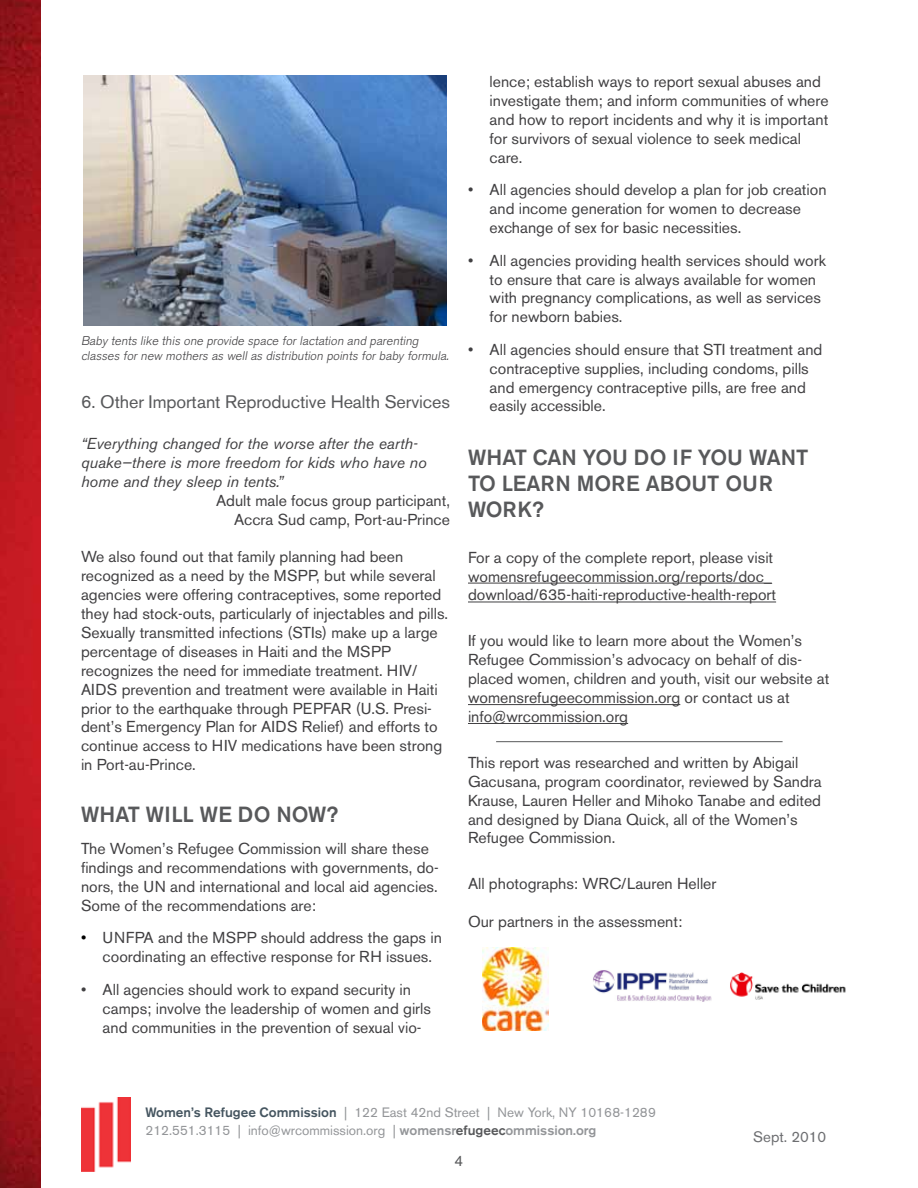
<style>
.page{position:relative;width:918px;height:1188px;background:#fff}
.page>*{position:absolute;margin:0;border:0;box-sizing:border-box;transform-origin:0 0}
.t1{font:500 21.75px/26.1px "Akzidenz Grotesk BE";color:#58595b}
.t2{font:18px "Akzidenz Grotesk BE";letter-spacing:-.005em;color:#58595b}
.t3{font:15.75px/18.9px "Akzidenz Grotesk BE";color:#414042}
.t4{font:italic 15.75px/18.9px "Akzidenz Grotesk BE";color:#414042}
.t5{font:15px "Akzidenz Grotesk BE";color:#6d6e71}
.t6{font:15px "Akzidenz Grotesk BE";color:#58595b}
.t7{font:13.5px/18px "Akzidenz Grotesk BE";color:#939598}
.t8{font:italic 300 12.45px/15px "Akzidenz Grotesk BE";color:#414042}
.s1{color:#000}
.s2{font-weight:500;color:#455560}
.s3{font-weight:500}
.s4{font-weight:500;color:#58595b}
</style>
<div class="page">
<img style="left:0;top:0;width:40px;height:1188px">
<hr style="left:468px;top:583px;width:304px;height:1px;background:#414042">
<hr style="left:468px;top:602px;width:308px;height:1px;background:#414042">
<hr style="left:468px;top:704px;width:212px;height:1px;background:#414042">
<hr style="left:468px;top:723px;width:160px;height:1px;background:#414042">
<img style="left:81px;top:1097px;width:49px;height:74px">
<img style="left:83px;top:76px;width:364px;height:249px">
<img style="left:482px;top:948px;width:67px;height:83px">
<img style="left:593px;top:970px;width:119px;height:32px">
<img style="left:730px;top:972px;width:116px;height:28px">
<hr style="left:496px;top:741px;width:287px;height:1px;background:#58595b">
<p class="t8" style="left:81px;top:334px;width:371px">Baby tents like this one provide space for lactation and parenting classes for new mothers as well as distribution points for baby formula.</p>
<p class="t2" style="left:81px;top:391px;width:370px">6. Other Important Reproductive Health Services</p>
<p class="t4" style="left:81px;top:434px;width:347px">“Everything changed for the worse after the earth&shy;quake—there is more freedom for kids who have no home and they sleep in tents.”</p>
<p class="t3" style="left:216px;top:491px;width:235px;text-align:right">Adult male focus group participant,<br>Accra Sud camp, Port-au-Prince</p>
<p class="t3" style="left:81px;top:547px;width:369px">We also found out that family planning had been recognized as a need by the MSPP, but while several agencies were offering contraceptives, some reported they had stock-outs, particularly of injectables and pills.<br>Sexually transmitted infections (STIs) make up a large percentage of diseases in Haiti and the MSPP recognizes the need for immediate treatment. HIV/ AIDS prevention and treatment were available in Haiti prior to the earthquake through PEPFAR (U.S. Presi&shy;dent’s Emergency Plan for AIDS Relief) and efforts to continue access to HIV medications have been strong in Port-au-Prince.</p>
<h1 class="t1" style="left:81px;top:801px;width:259px">WHAT WILL WE DO NOW?</h1>
<p class="t3" style="left:81px;top:839px;width:359px">The Women’s Refugee Commission will share these findings and recommendations with governments, do&shy;nors, the UN and international and local aid agencies.<br>Some of the recommendations are:</p>
<p class="t3" style="left:103px;top:929px;width:341px;text-indent:-22px"><span class="s1">•</span> UNFPA and the MSPP should address the gaps in coordinating an effective response for RH issues.</p>
<p class="t3" style="left:103px;top:980px;width:330px;text-indent:-22px">• All agencies should work to expand security in camps; involve the leadership of women and girls and communities in the prevention of sexual vio-</p>
<p class="t3" style="left:490px;top:72px;width:341px">lence; establish ways to report sexual abuses and investigate them; and inform communities of where and how to report incidents and why it is important for survivors of sexual violence to seek medical care.</p>
<p class="t3" style="left:490px;top:180px;width:338px;text-indent:-22px">• All agencies should develop a plan for job creation and income generation for women to decrease exchange of sex for basic necessities.</p>
<p class="t3" style="left:490px;top:251px;width:338px;text-indent:-22px">• All agencies providing health services should work to ensure that care is always available for women with pregnancy complications, as well as services for newborn babies.</p>
<p class="t3" style="left:490px;top:340px;width:334px;text-indent:-22px">• All agencies should ensure that STI treatment and contraceptive supplies, including condoms, pills and emergency contraceptive pills, are free and easily accessible.</p>
<h1 class="t1" style="left:468px;top:444px;width:342px">WHAT CAN YOU DO IF YOU WANT<br>TO LEARN MORE ABOUT OUR<br>WORK?</h1>
<p class="t3" style="left:468px;top:548px;width:310px">For a copy of the complete report, please visit womensrefugeecommission.org/reports/doc_ download/635-haiti-reproductive-health-report</p>
<p class="t3" style="left:468px;top:631px;width:363px">If you would like to learn more about the Women’s Refugee Commission’s advocacy on behalf of dis&shy;placed women, children and youth, visit our website at womensrefugeecommission.org or contact us at info@wrcommission.org</p>
<p class="t3" style="left:468px;top:753px;width:355px">This report was researched and written by Abigail Gacusana, program coordinator, reviewed by Sandra Krause, Lauren Heller and Mihoko Tanabe and edited and designed by Diana Quick, all of the Women’s Refugee Commission.</p>
<p class="t3" style="left:468px;top:874px;width:250px">All photographs: WRC/Lauren Heller</p>
<p class="t3" style="left:468px;top:912px;width:216px">Our partners in the assessment:</p>
<p class="t7" style="left:146px;top:1103px;width:512px"><span class="s2">Women’s Refugee Commission</span> | 122 East 42nd Street | New York, NY 10168-1289<br>212.551.3115 | info@wrcommission.org | <span class="s3">womensr</span><span class="s4">efugeec</span><span class="s3">ommission.org</span></p>
<p class="t6" style="left:455px;top:1151px;width:10px">4</p>
<p class="t5" style="left:753px;top:1128px;width:75px">Sept. 2010</p>
</div>
